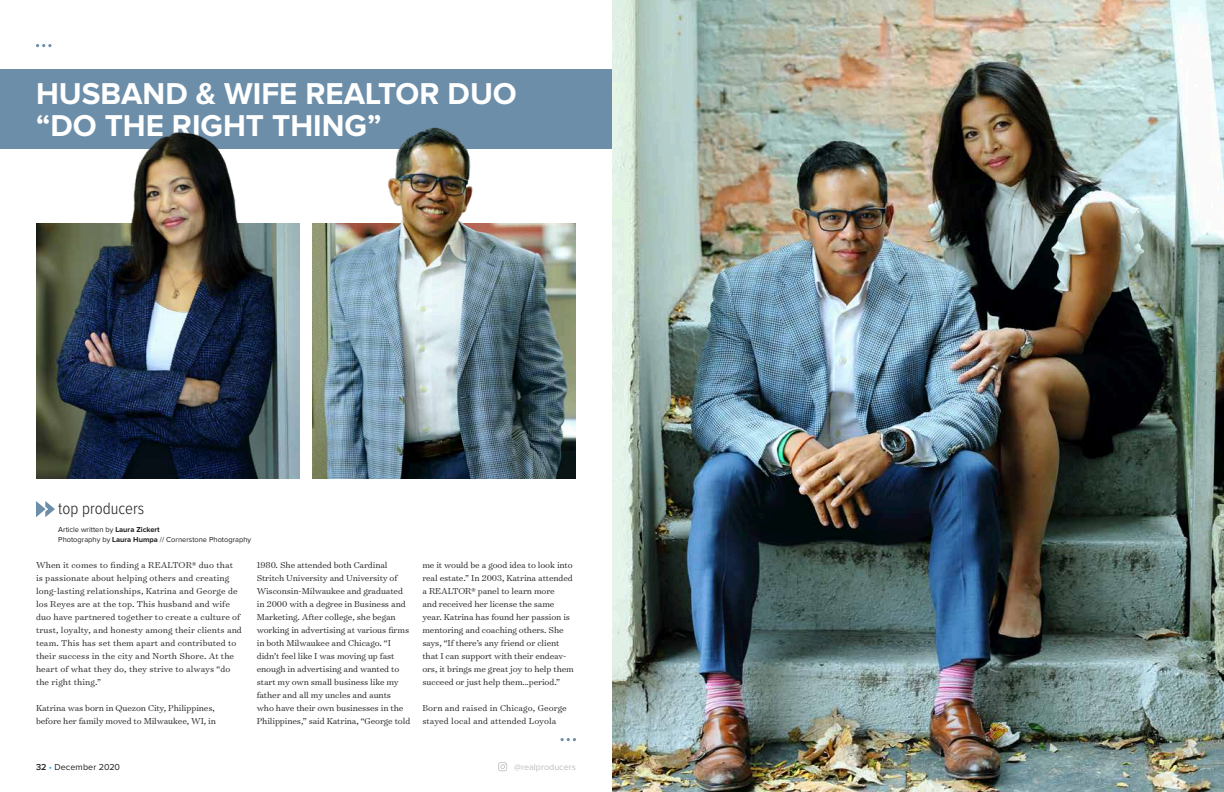
<style>
.page{position:relative;width:1224px;height:792px;background:#fff}
.page>*{position:absolute;margin:0;border:0;box-sizing:border-box;transform-origin:0 0}
.t1{font:700 31.2px/32.7px "Proxima Nova";color:#fff}
.t2{font:300 17px "Proxima Nova Cond";color:#231f20}
.t3{font:300 9.8px/13px "Surveyor Text";letter-spacing:-.01em;color:#231f20}
.t4{font:300 9.8px/13px "Surveyor Text";letter-spacing:.01em;color:#231f20}
.t5{font:9px "Proxima Nova";letter-spacing:.01em;color:#231f20}
.t6{font:9px "Proxima Nova";color:#bcbec0}
.t7{font:7.5px/10px "Proxima Nova";color:#231f20}
.s1{font-weight:700}
.s2{font-weight:600}
.s3{color:#19a8e0}
</style>
<div class="page">
<svg style="left:498px;top:762px;width:9px;height:9px"></svg>
<div style="left:0;top:69px;width:612px;height:79px;background:#6d8ea9"></div>
<img style="left:612px;top:0;width:612px;height:792px">
<svg style="left:36px;top:501px;width:19px;height:16px"></svg>
<img style="left:312px;top:127px;width:264px;height:351px">
<img style="left:36px;top:132px;width:264px;height:346px">
<svg style="left:561px;top:738px;width:15px;height:3px"></svg>
<svg style="left:36px;top:44px;width:15px;height:3px"></svg>
<h1 class="t1" style="left:36px;top:78px;width:482px">HUSBAND &amp; WIFE REALTOR DUO “DO THE RIGHT THING”</h1>
<h2 class="t2" style="left:58px;top:501px;width:87px">top producers</h2>
<p class="t7" style="left:58px;top:525px;width:195px">Article written by <span class="s1">Laura Zickert<br></span>Photography by <span class="s1">Laura Humpa</span> // Cornerstone Photography</p>
<p class="t4" style="left:36px;top:558px;width:207px">When it comes to finding a REALTOR® duo that is passionate about helping others and creating long-lasting relationships, Katrina and George de los Reyes are at the top. This husband and wife duo have partnered together to create a culture of trust, loyalty, and honesty among their clients and team. This has set them apart and contributed to their success in the city and North Shore. At the heart of what they do, they strive to always “do the right thing.”</p>
<p class="t3" style="left:36px;top:701px;width:182px">Katrina was born in Quezon City, Philippines, before her family moved to Milwaukee, WI, in</p>
<p class="t3" style="left:257px;top:558px;width:155px">1980. She attended both Cardinal Stritch University and University of Wisconsin-Milwaukee and graduated in 2000 with a degree in Business and Marketing. After college, she began working in advertising at various firms in both Milwaukee and Chicago. “I didn’t feel like I was moving up fast enough in advertising and wanted to start my own small business like my father and all my uncles and aunts who have their own businesses in the Philippines,” said Katrina, “George told</p>
<p class="t3" style="left:422px;top:558px;width:153px">me it would be a good idea to look into real estate.” In 2003, Katrina attended a REALTOR® panel to learn more<br>and received her license the same year. Katrina has found her passion is mentoring and coaching others. She says, “If there’s any friend or client that I can support with their endeav&shy;ors, it brings me great joy to help them succeed or just help them…period.”</p>
<p class="t4" style="left:422px;top:701px;width:146px">Born and raised in Chicago, George stayed local and attended Loyola</p>
<p class="t5" style="left:36px;top:762px;width:86px"><span class="s2">32</span> <span class="s3">•</span> December 2020</p>
<p class="t6" style="left:514px;top:762px;width:63px">@realproducers</p>
</div>
